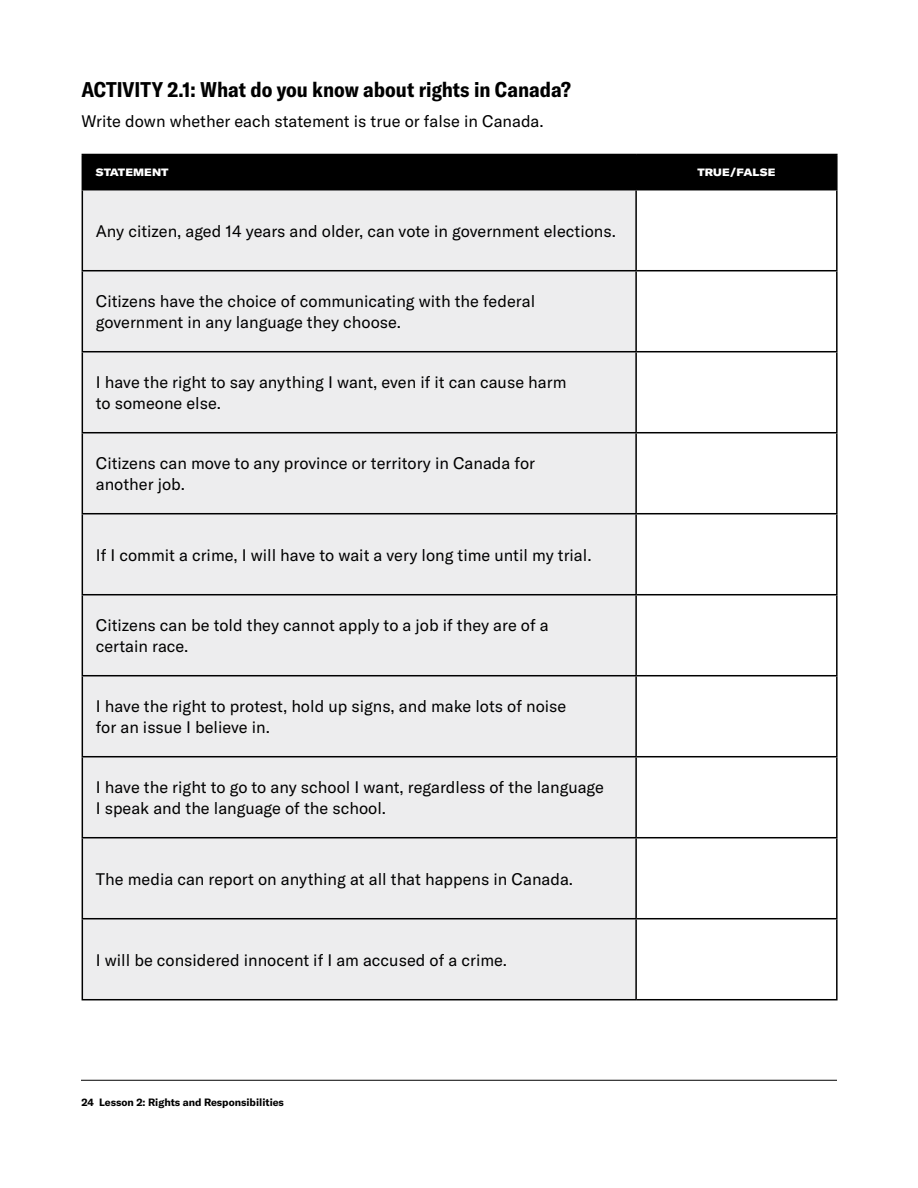
<style>
.page{position:relative;width:918px;height:1188px;background:#fff}
.page>*{position:absolute;margin:0;border:0;box-sizing:border-box;transform-origin:0 0}
.Text_-_Hed{font:700 condensed 21px "GT America";color:#000}
.Activity_-_Paragraph{font:16.5px/21px "GT America";color:#000}
.t1{font:700 10.5px "GT America";color:#000}
.Activity_-_Subhed_no{font:900 expanded 10.5px "GT America";letter-spacing:.01em;color:#fff}
</style>
<div class="page">
<hr style="left:81px;top:1080px;width:756px;height:1px;background:#000">
<div style="left:83px;top:155px;width:753px;height:34px;background:#000"></div>
<div style="left:83px;top:190px;width:552px;height:809px;background:#ededee"></div>
<hr style="left:82px;top:154px;width:554px;height:1px;background:#000">
<hr style="left:82px;top:155px;width:1px;height:34px;background:#000">
<hr style="left:636px;top:154px;width:202px;height:1px;background:#000">
<hr style="left:635px;top:155px;width:2px;height:34px;background:#000">
<hr style="left:836px;top:155px;width:2px;height:34px;background:#000">
<hr style="left:82px;top:189px;width:554px;height:1px;background:#000">
<hr style="left:82px;top:190px;width:1px;height:80px;background:#000">
<hr style="left:636px;top:189px;width:202px;height:1px;background:#000">
<hr style="left:635px;top:190px;width:2px;height:80px;background:#000">
<hr style="left:836px;top:190px;width:2px;height:80px;background:#000">
<hr style="left:82px;top:270px;width:554px;height:1px;background:#000">
<hr style="left:82px;top:271px;width:1px;height:80px;background:#000">
<hr style="left:636px;top:270px;width:202px;height:1px;background:#000">
<hr style="left:635px;top:271px;width:2px;height:80px;background:#000">
<hr style="left:836px;top:271px;width:2px;height:80px;background:#000">
<hr style="left:82px;top:351px;width:554px;height:1px;background:#000">
<hr style="left:82px;top:352px;width:1px;height:80px;background:#000">
<hr style="left:636px;top:351px;width:202px;height:1px;background:#000">
<hr style="left:635px;top:352px;width:2px;height:80px;background:#000">
<hr style="left:836px;top:352px;width:2px;height:80px;background:#000">
<hr style="left:82px;top:432px;width:554px;height:1px;background:#000">
<hr style="left:82px;top:433px;width:1px;height:80px;background:#000">
<hr style="left:636px;top:432px;width:202px;height:1px;background:#000">
<hr style="left:635px;top:433px;width:2px;height:80px;background:#000">
<hr style="left:836px;top:433px;width:2px;height:80px;background:#000">
<hr style="left:82px;top:513px;width:554px;height:1px;background:#000">
<hr style="left:82px;top:514px;width:1px;height:80px;background:#000">
<hr style="left:636px;top:513px;width:202px;height:1px;background:#000">
<hr style="left:635px;top:514px;width:2px;height:80px;background:#000">
<hr style="left:836px;top:514px;width:2px;height:80px;background:#000">
<hr style="left:82px;top:594px;width:554px;height:1px;background:#000">
<hr style="left:82px;top:595px;width:1px;height:80px;background:#000">
<hr style="left:636px;top:594px;width:202px;height:1px;background:#000">
<hr style="left:635px;top:595px;width:2px;height:80px;background:#000">
<hr style="left:836px;top:595px;width:2px;height:80px;background:#000">
<hr style="left:82px;top:675px;width:554px;height:1px;background:#000">
<hr style="left:82px;top:676px;width:1px;height:80px;background:#000">
<hr style="left:636px;top:675px;width:202px;height:1px;background:#000">
<hr style="left:635px;top:676px;width:2px;height:80px;background:#000">
<hr style="left:836px;top:676px;width:2px;height:80px;background:#000">
<hr style="left:82px;top:756px;width:554px;height:1px;background:#000">
<hr style="left:82px;top:757px;width:1px;height:80px;background:#000">
<hr style="left:636px;top:756px;width:202px;height:1px;background:#000">
<hr style="left:635px;top:757px;width:2px;height:80px;background:#000">
<hr style="left:836px;top:757px;width:2px;height:80px;background:#000">
<hr style="left:82px;top:837px;width:554px;height:1px;background:#000">
<hr style="left:82px;top:838px;width:1px;height:80px;background:#000">
<hr style="left:636px;top:837px;width:202px;height:1px;background:#000">
<hr style="left:635px;top:838px;width:2px;height:80px;background:#000">
<hr style="left:836px;top:838px;width:2px;height:80px;background:#000">
<hr style="left:82px;top:918px;width:554px;height:1px;background:#000">
<hr style="left:82px;top:919px;width:1px;height:80px;background:#000">
<hr style="left:636px;top:918px;width:202px;height:1px;background:#000">
<hr style="left:635px;top:919px;width:2px;height:80px;background:#000">
<hr style="left:836px;top:919px;width:2px;height:80px;background:#000">
<hr style="left:82px;top:999px;width:554px;height:1px;background:#000">
<hr style="left:636px;top:999px;width:202px;height:1px;background:#000">
<p class="Text_-_Hed" style="left:82px;top:77px;width:491px">ACTIVITY 2.1: What do you know about rights in Canada?</p>
<p class="Activity_-_Paragraph" style="left:82px;top:111px;width:464px">Write down whether each statement is true or false in Canada.</p>
<p class="Activity_-_Subhed_no" style="left:96px;top:166px;width:74px">STATEMENT</p>
<p class="Activity_-_Subhed_no" style="left:697px;top:166px;width:79px">TRUE/FALSE</p>
<p class="Activity_-_Paragraph" style="left:96px;top:220px;width:522px">Any citizen, aged 14 years and older, can vote in government elections.</p>
<p class="Activity_-_Paragraph" style="left:96px;top:291px;width:441px">Citizens have the choice of communicating with the federal government in any language they choose.</p>
<p class="Activity_-_Paragraph" style="left:96px;top:372px;width:472px">I have the right to say anything I want, even if it can cause harm to someone else.</p>
<p class="Activity_-_Paragraph" style="left:96px;top:453px;width:441px">Citizens can move to any province or territory in Canada for another job.</p>
<p class="Activity_-_Paragraph" style="left:96px;top:544px;width:497px">If I commit a crime, I will have to wait a very long time until my trial.</p>
<p class="Activity_-_Paragraph" style="left:96px;top:615px;width:454px">Citizens can be told they cannot apply to a job if they are of a certain race.</p>
<p class="Activity_-_Paragraph" style="left:96px;top:696px;width:472px">I have the right to protest, hold up signs, and make lots of noise for an issue I believe in.</p>
<p class="Activity_-_Paragraph" style="left:96px;top:777px;width:510px">I have the right to go to any school I want, regardless of the language<br>I speak and the language of the school.</p>
<p class="Activity_-_Paragraph" style="left:96px;top:868px;width:479px">The media can report on anything at all that happens in Canada.</p>
<p class="Activity_-_Paragraph" style="left:96px;top:949px;width:413px">I will be considered innocent if I am accused of a crime.</p>
<p class="t1" style="left:82px;top:1096px;width:204px">24 Lesson 2: Rights and Responsibilities</p>
</div>
